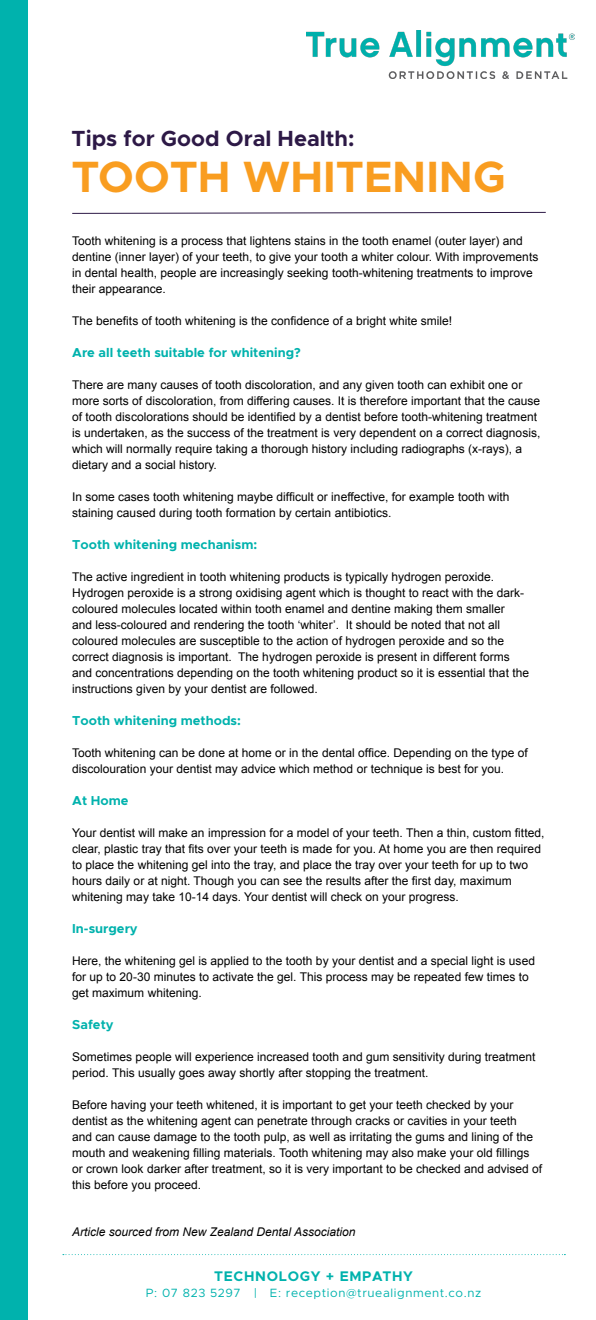
<style>
.page{position:relative;width:596px;height:1320px;background:#fff}
.page>*{position:absolute;margin:0;border:0;box-sizing:border-box;transform-origin:0 0}
.t1{font:700 44px "Metropolis";color:#f99d20}
.t2{font:700 22px "Metropolis";color:#2d1946}
.t3{font:700 14px "Metropolis";letter-spacing:.05em;color:#00b2ad}
.t4{font:700 13px "Metropolis";color:#00b2ad}
.t5{font:12px/16px "Arial";color:#000}
.t6{font:italic 12px "Arial";color:#000}
.t7{font:12px "Metropolis";letter-spacing:.05em;color:#00b2ad}
</style>
<div class="page">
<div style="left:0;top:0;width:27px;height:1320px;background:#00b2ad"></div>
<svg style="left:63px;top:1254px;width:502px;height:1px"></svg>
<svg style="left:72px;top:211px;width:474px;height:3px"></svg>
<img style="left:307px;top:30px;width:267px;height:48px">
<h2 class="t2" style="left:72px;top:124px;width:284px">Tips for Good Oral Health:</h2>
<h1 class="t1" style="left:72px;top:149px;width:435px">TOOTH WHITENING</h1>
<p class="t5" style="left:72px;top:233px;width:467px">Tooth whitening is a process that lightens stains in the tooth enamel (outer layer) and dentine (inner layer) of your teeth, to give your tooth a whiter colour. With improvements in dental health, people are increasingly seeking tooth-whitening treatments to improve their appearance.</p>
<p class="t5" style="left:72px;top:313px;width:381px">The benefits of tooth whitening is the confidence of a bright white smile!</p>
<p class="t4" style="left:72px;top:344px;width:230px">Are all teeth suitable for whitening?</p>
<p class="t5" style="left:72px;top:377px;width:469px">There are many causes of tooth discoloration, and any given tooth can exhibit one or more sorts of discoloration, from differing causes. It is therefore important that the cause of tooth discolorations should be identified by a dentist before tooth-whitening treatment is undertaken, as the success of the treatment is very dependent on a correct diagnosis, which will normally require taking a thorough history including radiographs (x-rays), a dietary and a social history.</p>
<p class="t5" style="left:72px;top:489px;width:438px">In some cases tooth whitening maybe difficult or ineffective, for example tooth with staining caused during tooth formation by certain antibiotics.</p>
<p class="t4" style="left:72px;top:536px;width:186px">Tooth whitening mechanism:</p>
<p class="t5" style="left:72px;top:569px;width:458px">The active ingredient in tooth whitening products is typically hydrogen peroxide.<br>Hydrogen peroxide is a strong oxidising agent which is thought to react with the dark&shy;coloured molecules located within tooth enamel and dentine making them smaller<br>and less-coloured and rendering the tooth ‘whiter’. It should be noted that not all coloured molecules are susceptible to the action of hydrogen peroxide and so the correct diagnosis is important. The hydrogen peroxide is present in different forms and concentrations depending on the tooth whitening product so it is essential that the instructions given by your dentist are followed.</p>
<p class="t4" style="left:72px;top:712px;width:170px">Tooth whitening methods:</p>
<p class="t5" style="left:72px;top:745px;width:456px">Tooth whitening can be done at home or in the dental office. Depending on the type of discolouration your dentist may advice which method or technique is best for you.</p>
<p class="t4" style="left:72px;top:792px;width:58px">At Home</p>
<p class="t5" style="left:72px;top:825px;width:473px">Your dentist will make an impression for a model of your teeth. Then a thin, custom fitted, clear, plastic tray that fits over your teeth is made for you. At home you are then required to place the whitening gel into the tray, and place the tray over your teeth for up to two hours daily or at night. Though you can see the results after the first day, maximum whitening may take 10-14 days. Your dentist will check on your progress.</p>
<p class="t4" style="left:72px;top:920px;width:67px">In-surgery</p>
<p class="t5" style="left:72px;top:953px;width:464px">Here, the whitening gel is applied to the tooth by your dentist and a special light is used for up to 20-30 minutes to activate the gel. This process may be repeated few times to get maximum whitening.</p>
<p class="t4" style="left:72px;top:1016px;width:43px">Safety</p>
<p class="t5" style="left:72px;top:1049px;width:464px">Sometimes people will experience increased tooth and gum sensitivity during treatment period. This usually goes away shortly after stopping the treatment.</p>
<p class="t5" style="left:72px;top:1097px;width:471px">Before having your teeth whitened, it is important to get your teeth checked by your dentist as the whitening agent can penetrate through cracks or cavities in your teeth<br>and can cause damage to the tooth pulp, as well as irritating the gums and lining of the mouth and weakening filling materials. Tooth whitening may also make your old fillings or crown look darker after treatment, so it is very important to be checked and advised of this before you proceed.</p>
<p class="t6" style="left:72px;top:1224px;width:285px">Article sourced from New Zealand Dental Association</p>
<p class="t3" style="left:214px;top:1268px;width:200px">TECHNOLOGY + EMPATHY</p>
<p class="t7" style="left:146px;top:1286px;width:336px">P: 07 823 5297 | E: reception@truealignment.co.nz</p>
</div>
